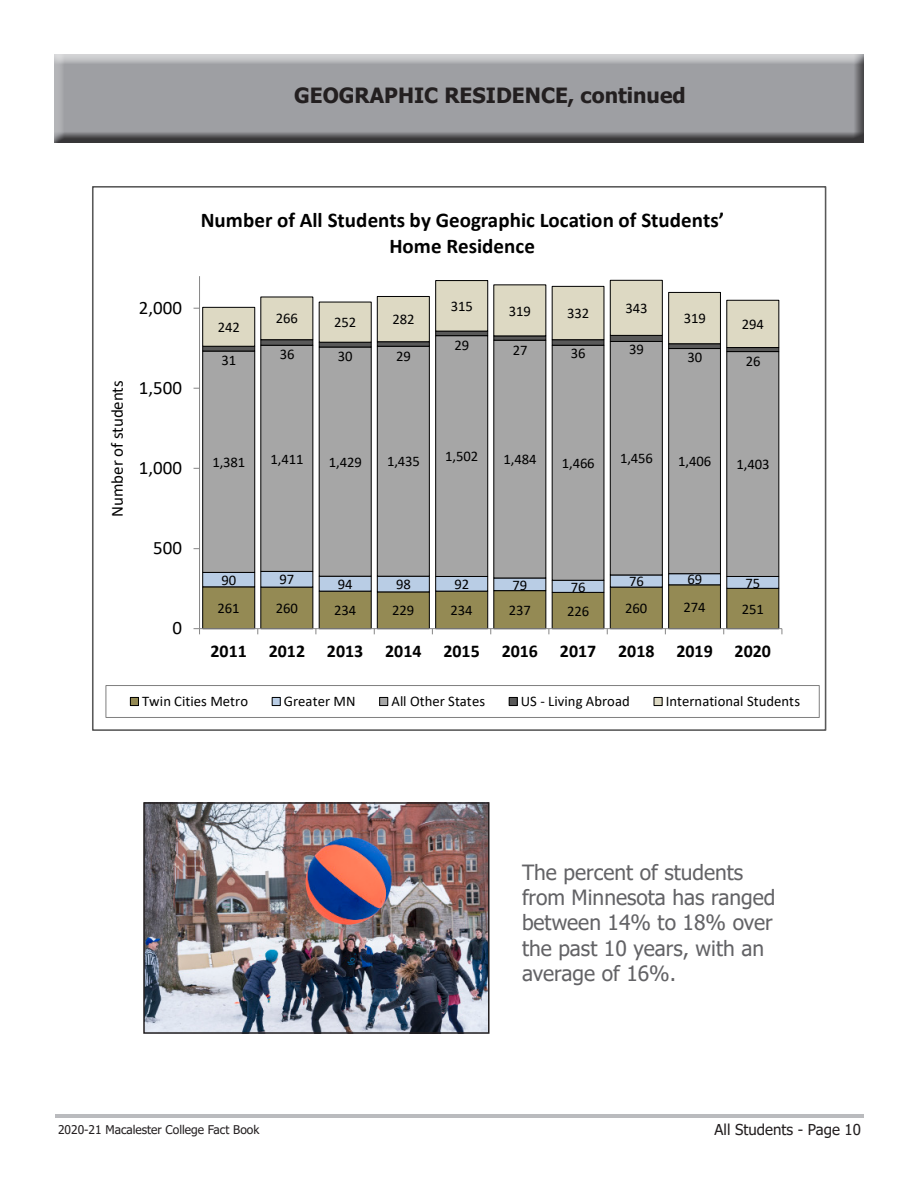
<style>
.page{position:relative;width:918px;height:1188px;background:#fff}
.page>*{position:absolute;margin:0;border:0;box-sizing:border-box;transform-origin:0 0}
.t1{font:21px/25.2px "Tahoma";color:#636366}
.t2{font:700 21px/25.8px "Calibri";letter-spacing:.005em;color:#000;text-align:center}
.t3{font:700 21px "Tahoma";color:#231f20}
.t4{font:18.9px "Calibri";color:#000}
.t5{font:700 18px "Calibri";color:#000}
.t6{font:16.95px "Calibri";letter-spacing:-.005em;color:#000}
.t7{font:15px "Tahoma";color:#231f20}
.t8{font:14.7px "Calibri";letter-spacing:-.005em;color:#000}
.t9{font:12px "Tahoma";color:#231f20}
</style>
<div class="page">
<div style="left:52px;top:54px;width:815px;height:90px;background:#231f20;opacity:.75"></div>
<hr style="left:56px;top:1114px;width:808px;height:4px;background:#babbbe">
<img style="left:146px;top:805px;width:341px;height:226px">
<div style="left:143px;top:802px;width:347px;height:232px;border:2px solid #231f20"></div>
<svg style="left:202px;top:352px;width:578px;height:219px;background:#a7a7a7"></svg>
<hr style="left:199px;top:276px;width:1px;height:353px;background:#868686">
<svg style="left:194px;top:280px;width:586px;height:72px"></svg>
<svg style="left:194px;top:571px;width:589px;height:63px;background:#a2a088"></svg>
<div style="left:106px;top:685px;width:713px;height:32px;border:1px solid #7f7f7f"></div>
<div style="left:130px;top:697px;width:8px;height:9px;background:#948a54"></div>
<div style="left:130px;top:697px;width:9px;height:9px;border:1px solid #000"></div>
<div style="left:272px;top:697px;width:8px;height:9px;background:#b9cde5"></div>
<div style="left:272px;top:697px;width:9px;height:9px;border:1px solid #000"></div>
<div style="left:380px;top:697px;width:8px;height:9px;background:#a6a6a6"></div>
<div style="left:379px;top:697px;width:9px;height:9px;border:1px solid #000"></div>
<div style="left:509px;top:697px;width:8px;height:9px;background:#595959"></div>
<div style="left:509px;top:697px;width:9px;height:9px;border:1px solid #000"></div>
<div style="left:654px;top:697px;width:8px;height:9px;background:#ddd9c3"></div>
<div style="left:654px;top:697px;width:9px;height:9px;border:1px solid #000"></div>
<p class="t3" style="left:294px;top:81px;width:393px">GEOGRAPHIC RESIDENCE, continued</p>
<p class="t2" style="left:201px;top:207px;width:525px">Number of All Students by Geographic Location of Students’<br>Home Residence</p>
<p class="t6" style="left:106px;top:517px;width:138px;rotate:-90deg">Number of students</p>
<p class="t4" style="left:139px;top:294px;width:45px">2,000</p>
<p class="t4" style="left:139px;top:374px;width:45px">1,500</p>
<p class="t4" style="left:139px;top:454px;width:45px">1,000</p>
<p class="t4" style="left:153px;top:534px;width:30px">500</p>
<p class="t4" style="left:172px;top:615px;width:11px">0</p>
<p class="t8" style="left:218px;top:317px;width:24px">242</p>
<p class="t8" style="left:221px;top:350px;width:16px">31</p>
<p class="t8" style="left:276px;top:308px;width:24px">266</p>
<p class="t8" style="left:334px;top:312px;width:24px">252</p>
<p class="t8" style="left:392px;top:309px;width:24px">282</p>
<p class="t8" style="left:280px;top:343px;width:16px">36</p>
<p class="t8" style="left:338px;top:346px;width:16px">30</p>
<p class="t8" style="left:396px;top:346px;width:16px">29</p>
<p class="t8" style="left:451px;top:296px;width:24px">315</p>
<p class="t8" style="left:509px;top:300px;width:24px">319</p>
<p class="t8" style="left:567px;top:303px;width:24px">332</p>
<p class="t8" style="left:625px;top:298px;width:24px">343</p>
<p class="t8" style="left:454px;top:335px;width:16px">29</p>
<p class="t8" style="left:513px;top:340px;width:16px">27</p>
<p class="t8" style="left:571px;top:343px;width:16px">36</p>
<p class="t8" style="left:629px;top:339px;width:16px">39</p>
<p class="t8" style="left:684px;top:308px;width:24px">319</p>
<p class="t8" style="left:742px;top:314px;width:24px">294</p>
<p class="t8" style="left:687px;top:347px;width:16px">30</p>
<p class="t8" style="left:746px;top:351px;width:16px">26</p>
<p class="t8" style="left:212px;top:452px;width:34px">1,381</p>
<p class="t8" style="left:271px;top:448px;width:34px">1,411</p>
<p class="t8" style="left:329px;top:452px;width:34px">1,429</p>
<p class="t8" style="left:387px;top:451px;width:34px">1,435</p>
<p class="t8" style="left:445px;top:446px;width:34px">1,502</p>
<p class="t8" style="left:504px;top:449px;width:34px">1,484</p>
<p class="t8" style="left:562px;top:453px;width:34px">1,466</p>
<p class="t8" style="left:620px;top:448px;width:34px">1,456</p>
<p class="t8" style="left:678px;top:451px;width:34px">1,406</p>
<p class="t8" style="left:737px;top:454px;width:34px">1,403</p>
<p class="t8" style="left:221px;top:570px;width:16px">90</p>
<p class="t8" style="left:280px;top:569px;width:16px">97</p>
<p class="t8" style="left:338px;top:574px;width:16px">94</p>
<p class="t8" style="left:396px;top:574px;width:16px">98</p>
<p class="t8" style="left:454px;top:574px;width:16px">92</p>
<p class="t8" style="left:513px;top:574px;width:16px">79</p>
<p class="t8" style="left:571px;top:576px;width:16px">76</p>
<p class="t8" style="left:629px;top:571px;width:16px">76</p>
<p class="t8" style="left:687px;top:569px;width:16px">69</p>
<p class="t8" style="left:746px;top:573px;width:16px">75</p>
<p class="t8" style="left:218px;top:598px;width:24px">261</p>
<p class="t8" style="left:276px;top:598px;width:24px">260</p>
<p class="t8" style="left:334px;top:600px;width:24px">234</p>
<p class="t8" style="left:392px;top:600px;width:24px">229</p>
<p class="t8" style="left:451px;top:600px;width:24px">234</p>
<p class="t8" style="left:509px;top:600px;width:24px">237</p>
<p class="t8" style="left:567px;top:601px;width:24px">226</p>
<p class="t8" style="left:625px;top:598px;width:24px">260</p>
<p class="t8" style="left:683px;top:597px;width:24px">274</p>
<p class="t8" style="left:742px;top:599px;width:24px">251</p>
<p class="t5" style="left:211px;top:638px;width:562px">2011 2012 2013 2014 2015 2016 2017 2018 2019 2020</p>
<p class="t8" style="left:142px;top:691px;width:108px">Twin Cities Metro</p>
<p class="t8" style="left:284px;top:691px;width:73px">Greater MN</p>
<p class="t8" style="left:391px;top:691px;width:95px">All Other States</p>
<p class="t8" style="left:521px;top:691px;width:111px">US - Living Abroad</p>
<p class="t8" style="left:666px;top:691px;width:136px">International Students</p>
<p class="t1" style="left:522px;top:861px;width:255px">The percent of students from Minnesota has ranged between 14% to 18% over the past 10 years, with an average of 16%.</p>
<p class="t9" style="left:58px;top:1122px;width:203px">2020-21 Macalester College Fact Book</p>
<p class="t7" style="left:715px;top:1119px;width:148px">All Students - Page 10</p>
</div>
